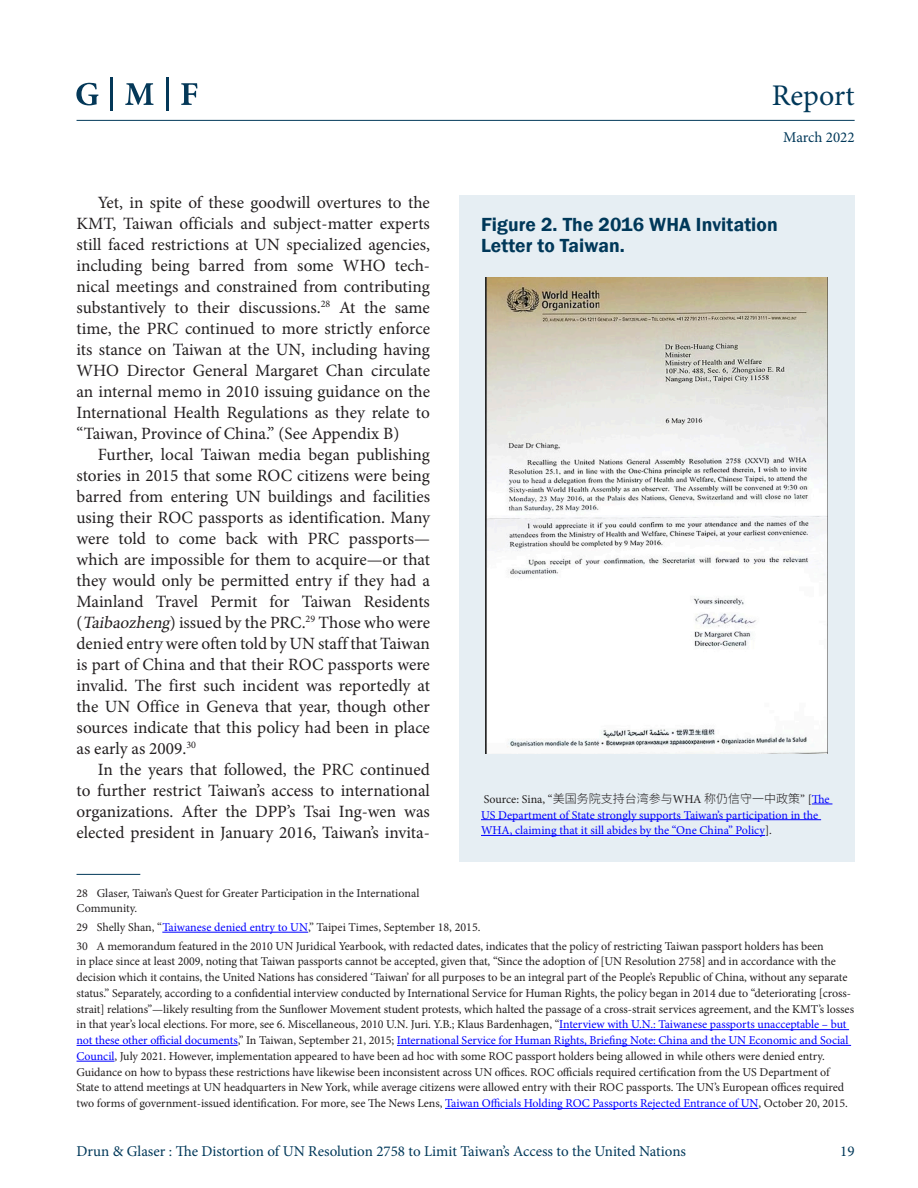
<style>
.page{position:relative;width:918px;height:1188px;background:#fff}
.page>*{position:absolute;margin:0;border:0;box-sizing:border-box;transform-origin:0 0}
.t1{font:30px "Minion Pro";letter-spacing:.005em;color:#003859}
.PB_Subheading{font:600 19.5px/21px "Franklin Gothic";letter-spacing:.005em;color:#003859}
.PB_Bodycopy{font:17.25px/21px "Minion Pro";color:#231f20;text-align:justify}
.t2{font:15px "Minion Pro";color:#003859}
.PB_Footnote{font:12px/15.8px "Minion Pro";letter-spacing:-.005em;color:#231f20}
.PB_Footnote-2{font:12px/15.8px "Minion Pro";color:#00f}
.s1{font-style:italic}
.s2{color:#231f20}
.s3{font-family:"Noto Sans SC";font-weight:300;color:#231f20}
.s4{color:#00f}
</style>
<div class="page">
<hr style="left:77px;top:120px;width:778px;height:1px;background:#003859">
<svg style="left:76px;top:83px;width:22px;height:22px"></svg>
<hr style="left:111px;top:78px;width:2px;height:33px;background:#043858">
<svg style="left:125px;top:83px;width:28px;height:22px"></svg>
<hr style="left:166px;top:78px;width:2px;height:33px;background:#043858">
<svg style="left:181px;top:83px;width:16px;height:22px"></svg>
<hr style="left:77px;top:874px;width:63px;height:1px;background:#003859">
<hr style="left:162px;top:932px;width:146px;height:1px;background:#00f">
<hr style="left:559px;top:1029px;width:290px;height:1px;background:#00f">
<hr style="left:77px;top:1045px;width:161px;height:1px;background:#00f">
<hr style="left:397px;top:1045px;width:454px;height:1px;background:#00f">
<hr style="left:77px;top:1061px;width:37px;height:1px;background:#00f">
<hr style="left:445px;top:1108px;width:313px;height:1px;background:#00f">
<div style="left:460px;top:196px;width:395px;height:666px;background:#e6eef3"></div>
<svg style="left:812px;top:804px;width:20px;height:1px"></svg>
<hr style="left:481px;top:819px;width:340px;height:1px;background:#00f">
<hr style="left:481px;top:835px;width:284px;height:1px;background:#00f">
<img style="left:486px;top:278px;width:341px;height:476px">
<h1 class="t1" style="left:772px;top:75px;width:84px">Report</h1>
<p class="PB_Bodycopy" style="left:77px;top:192px;width:355px;text-indent:21px">Yet, in spite of these goodwill overtures to the KMT, Taiwan officials and subject-matter experts still faced restrictions at UN specialized agencies, including being barred from some WHO tech&shy;nical meetings and constrained from contributing substantively to their discussions.<sup>28</sup> At the same time, the PRC continued to more strictly enforce its stance on Taiwan at the UN, including having WHO Director General Margaret Chan circulate an internal memo in 2010 issuing guidance on the International Health Regulations as they relate to “Taiwan, Province of China.” (See Appendix B)</p>
<p class="PB_Bodycopy" style="left:77px;top:444px;width:355px;text-indent:21px">Further, local Taiwan media began publishing stories in 2015 that some ROC citizens were being barred from entering UN buildings and facilities using their ROC passports as identification. Many were told to come back with PRC passports— which are impossible for them to acquire—or that they would only be permitted entry if they had a Mainland Travel Permit for Taiwan Residents (<span class="s1">Taibaozheng</span>) issued by the PRC.<sup>29</sup> Those who were denied entry were often told by UN staff that Taiwan is part of China and that their ROC passports were invalid. The first such incident was reportedly at the UN Office in Geneva that year, though other sources indicate that this policy had been in place as early as 2009.<sup>30</sup></p>
<p class="PB_Bodycopy" style="left:77px;top:759px;width:355px;text-indent:21px">In the years that followed, the PRC continued to further restrict Taiwan’s access to international organizations. After the DPP’s Tsai Ing-wen was elected president in January 2016, Taiwan’s invita-</p>
<p class="t2" style="left:783px;top:127px;width:73px">March 2022</p>
<p class="PB_Subheading" style="left:481px;top:214px;width:298px">Figure 2. The 2016 WHA Invitation<br>Letter to Taiwan.</p>
<p class="PB_Footnote-2" style="left:481px;top:791px;width:350px"><span class="s2">Source: Sina, “</span><span class="s3">美国务院支持台湾参与</span><span class="s2">WHA</span> <span class="s3">称仍信守一中政策</span><span class="s2">” [</span>The<br>US Department of State strongly supports Taiwan’s participation in the<br>WHA, claiming that it sill abides by the “One China” Policy<span class="s2">].</span></p>
<p class="PB_Footnote" style="left:77px;top:885px;width:344px">28 Glaser, Taiwan’s Quest for Greater Participation in the International<br>Community.</p>
<p class="PB_Footnote" style="left:77px;top:919px;width:406px">29 Shelly Shan, “<span class="s4">Taiwanese denied entry to UN</span>,” Taipei Times, September 18, 2015.</p>
<p class="PB_Footnote" style="left:77px;top:938px;width:779px">30 A memorandum featured in the 2010 UN Juridical Yearbook, with redacted dates, indicates that the policy of restricting Taiwan passport holders has been<br>in place since at least 2009, noting that Taiwan passports cannot be accepted, given that, “Since the adoption of [UN Resolution 2758] and in accordance with the decision which it contains, the United Nations has considered ‘Taiwan’ for all purposes to be an integral part of the People’s Republic of China, without any separate status.” Separately, according to a confidential interview conducted by International Service for Human Rights, the policy began in 2014 due to “deteriorating [cross&shy;strait] relations”—likely resulting from the Sunflower Movement student protests, which halted the passage of a cross-strait services agreement, and the KMT’s losses in that year’s local elections. For more, see 6. Miscellaneous, 2010 U.N. Juri. Y.B.; Klaus Bardenhagen, “<span class="s4">Interview with U.N.: Taiwanese passports unacceptable – but not these other official documents</span>,” In Taiwan, September 21, 2015; <span class="s4">International Service for Human Rights, Briefing Note: China and the UN Economic and Social Council</span>, July 2021. However, implementation appeared to have been ad hoc with some ROC passport holders being allowed in while others were denied entry.<br>Guidance on how to bypass these restrictions have likewise been inconsistent across UN offices. ROC officials required certification from the US Department of State to attend meetings at UN headquarters in New York, while average citizens were allowed entry with their ROC passports. The UN’s European offices required two forms of government-issued identification. For more, see The News Lens, <span class="s4">Taiwan Officials Holding ROC Passports Rejected Entrance of UN</span>, October 20, 2015.</p>
<p class="t2" style="left:77px;top:1141px;width:611px">Drun &amp; Glaser : The Distortion of UN Resolution 2758 to Limit Taiwan’s Access to the United Nations</p>
<p class="t2" style="left:840px;top:1141px;width:16px">19</p>
</div>
